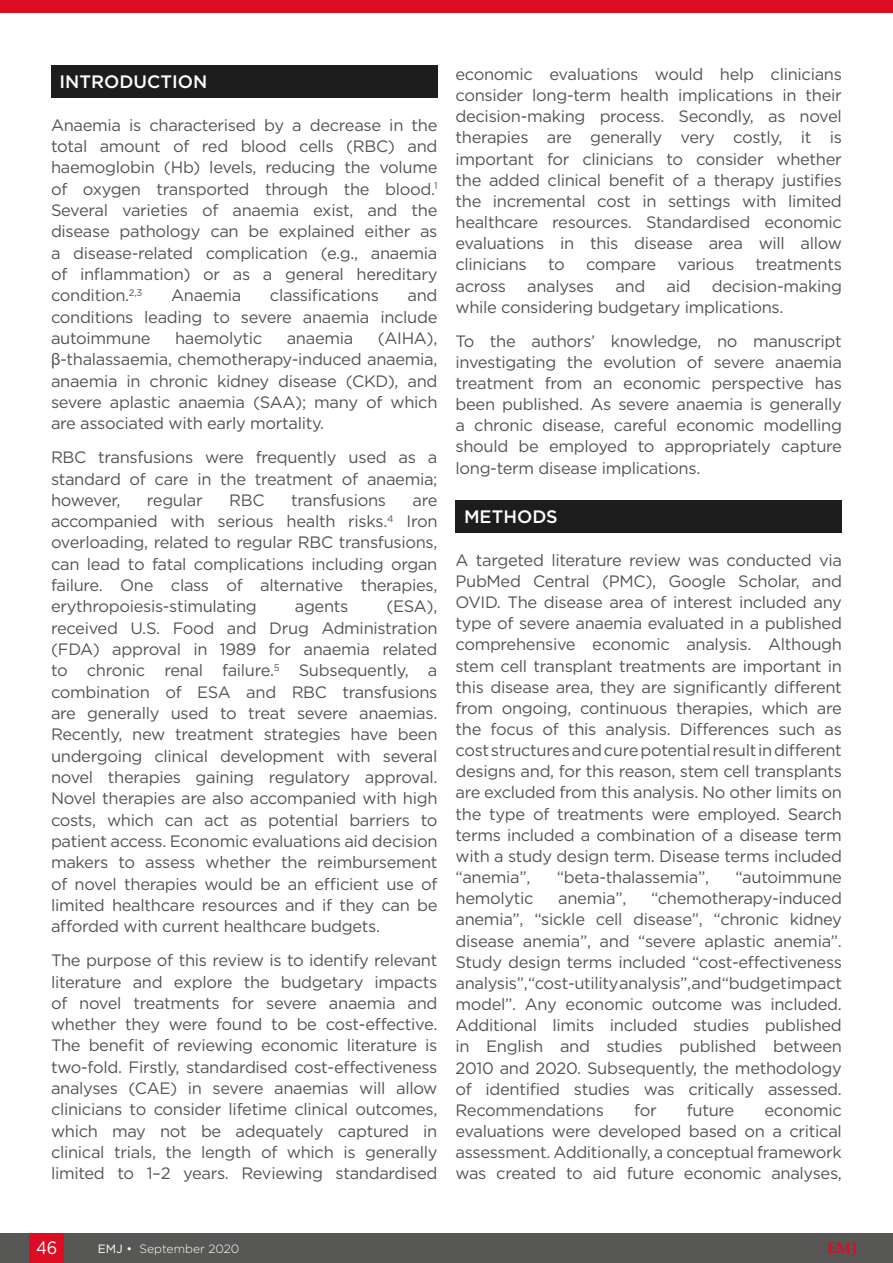
<style>
.page{position:relative;width:893px;height:1263px;background:#fff}
.page>*{position:absolute;margin:0;border:0;box-sizing:border-box;transform-origin:0 0}
.H1__Heading_1{font:500 18px "Gotham";color:#fff}
.t1{font:18px "Gotham";color:#fff;scale:.9 1}
.Body_Text{font:16.5px/21.3px "Gotham";letter-spacing:-.02em;color:#515558;text-align:justify}
.t2{font:700 15px "Palatino Linotype";color:#dc0c23}
.t3{font:300 12px "Gotham";color:#fff}
.s1{font-family:"Arial"}
.s2{font-weight:400}
</style>
<div class="page">
<div style="left:0;top:1233px;width:893px;height:30px;background:#575756"></div>
<div style="left:30px;top:1233px;width:34px;height:30px;background:#dc0c23"></div>
<div style="left:51px;top:65px;width:386px;height:33px;background:#1d1d1d"></div>
<div style="left:455px;top:500px;width:387px;height:33px;background:#1d1d1d"></div>
<div style="left:0;top:0;width:893px;height:13px;background:#dc0c23"></div>
<p class="H1__Heading_1" style="left:60px;top:70px;width:149px">INTRODUCTION</p>
<p class="Body_Text" style="left:51px;top:114px;width:388px">Anaemia is characterised by a decrease in the total amount of red blood cells (RBC) and haemoglobin (Hb) levels, reducing the volume of oxygen transported through the blood.<sup>1<br></sup>Several varieties of anaemia exist, and the disease pathology can be explained either as a disease-related complication (e.g., anaemia of inflammation) or as a general hereditary condition.<sup>2,3</sup></p>
<p class="Body_Text" style="left:171px;top:284px;width:72px">Anaemia</p>
<p class="Body_Text" style="left:270px;top:284px;width:110px">classifications</p>
<p class="Body_Text" style="left:51px;top:284px;width:388px;text-indent:356px">and conditions leading to severe anaemia include autoimmune</p>
<p class="Body_Text" style="left:175px;top:327px;width:89px">haemolytic</p>
<p class="Body_Text" style="left:287px;top:327px;width:68px">anaemia</p>
<p class="Body_Text" style="left:51px;top:327px;width:388px;text-indent:327px">(AIHA), <span class="s1">β</span>-thalassaemia, chemotherapy-induced anaemia, anaemia in chronic kidney disease (CKD), and severe aplastic anaemia (SAA); many of which are associated with early mortality.</p>
<p class="Body_Text" style="left:51px;top:446px;width:388px">RBC transfusions were frequently used as a standard of care in the treatment of anaemia; however,</p>
<p class="Body_Text" style="left:147px;top:489px;width:57px">regular</p>
<p class="Body_Text" style="left:229px;top:489px;width:37px">RBC</p>
<p class="Body_Text" style="left:291px;top:489px;width:97px">transfusions</p>
<p class="Body_Text" style="left:51px;top:489px;width:388px;text-indent:361px">are accompanied with serious health risks.<sup>4</sup> Iron overloading, related to regular RBC transfusions, can lead to fatal complications including organ failure. One class of alternative therapies, erythropoiesis-stimulating</p>
<p class="Body_Text" style="left:51px;top:596px;width:388px;text-indent:335px">(ESA), received U.S. Food and Drug Administration (FDA) approval in 1989 for anaemia related to chronic renal failure.<sup>5</sup> Subsequently, a combination of ESA and RBC transfusions are generally used to treat severe anaemias.<br>Recently, new treatment strategies have been undergoing clinical development with several novel therapies gaining regulatory approval.<br>Novel therapies are also accompanied with high costs, which can act as potential barriers to patient access. Economic evaluations aid decision makers to assess whether the reimbursement of novel therapies would be an efficient use of limited healthcare resources and if they can be afforded with current healthcare budgets.</p>
<p class="Body_Text" style="left:51px;top:949px;width:388px">The purpose of this review is to identify relevant literature and explore the budgetary impacts of novel treatments for severe anaemia and whether they were found to be cost-effective.<br>The benefit of reviewing economic literature is two-fold. Firstly, standardised cost-effectiveness analyses (CAE) in severe anaemias will allow clinicians to consider lifetime clinical outcomes, which may not be adequately captured in clinical trials, the length of which is generally limited to 1–2 years. Reviewing standardised</p>
<p class="Body_Text" style="left:295px;top:596px;width:55px">agents</p>
<p class="Body_Text" style="left:455px;top:63px;width:388px">economic evaluations would help clinicians consider long-term health implications in their decision-making process. Secondly, as novel therapies are generally very costly, it is important for clinicians to consider whether the added clinical benefit of a therapy justifies the incremental cost in settings with limited healthcare resources. Standardised economic evaluations in this disease area will allow clinicians</p>
<p class="Body_Text" style="left:548px;top:254px;width:18px">to</p>
<p class="Body_Text" style="left:586px;top:254px;width:72px">compare</p>
<p class="Body_Text" style="left:677px;top:254px;width:58px">various</p>
<p class="Body_Text" style="left:755px;top:254px;width:88px">treatments</p>
<p class="Body_Text" style="left:455px;top:275px;width:388px;text-indent:256px">decision-making while considering budgetary implications.</p>
<p class="Body_Text" style="left:455px;top:330px;width:388px">To the authors’ knowledge, no manuscript investigating the evolution of severe anaemia treatment from an economic perspective has been published. As severe anaemia is generally a chronic disease, careful economic modelling should be employed to appropriately capture long-term disease implications.</p>
<p class="H1__Heading_1" style="left:464px;top:505px;width:95px">METHODS</p>
<p class="Body_Text" style="left:455px;top:549px;width:388px">A targeted literature review was conducted via PubMed Central (PMC), Google Scholar, and OVID. The disease area of interest included any type of severe anaemia evaluated in a published comprehensive economic analysis. Although stem cell transplant treatments are important in this disease area, they are significantly different from ongoing, continuous therapies, which are the focus of this analysis. Differences such as cost structures and cure potential result in different designs and, for this reason, stem cell transplants are excluded from this analysis. No other limits on the type of treatments were employed. Search terms included a combination of a disease term with a study design term. Disease terms included “anemia”,</p>
<p class="Body_Text" style="left:455px;top:275px;width:52px">across</p>
<p class="Body_Text" style="left:527px;top:275px;width:68px">analyses</p>
<p class="Body_Text" style="left:615px;top:275px;width:32px">and</p>
<p class="Body_Text" style="left:666px;top:275px;width:26px">aid</p>
<p class="Body_Text" style="left:557px;top:866px;width:154px">“beta-thalassemia”,</p>
<p class="Body_Text" style="left:735px;top:866px;width:108px">“autoimmune</p>
<p class="Body_Text" style="left:455px;top:887px;width:388px;text-indent:196px">“chemotherapy-induced anemia”, “sickle cell disease”, “chronic kidney disease anemia”, and “severe aplastic anemia”.<br>Study design terms included “cost-effectiveness analysis”, “cost-utility analysis”, and “budget impact model”. Any economic outcome was included.<br>Additional limits included studies published in English and studies published between 2010 and 2020. Subsequently, the methodology of identified studies was critically assessed.<br>Recommendations</p>
<p class="Body_Text" style="left:455px;top:887px;width:80px">hemolytic</p>
<p class="Body_Text" style="left:558px;top:887px;width:70px">anemia”,</p>
<p class="Body_Text" style="left:634px;top:1099px;width:24px">for</p>
<p class="Body_Text" style="left:687px;top:1099px;width:49px">future</p>
<p class="Body_Text" style="left:455px;top:1099px;width:388px;text-indent:309px">economic evaluations were developed based on a critical assessment. Additionally, a conceptual framework was created to aid future economic analyses,</p>
<p class="t1" style="left:36px;top:1236px;width:25px">46</p>
<p class="t3" style="left:98px;top:1241px;width:143px"><span class="s2">EMJ •</span> September 2020</p>
<p class="t2" style="left:827px;top:1238px;width:32px">EMJ</p>
</div>
